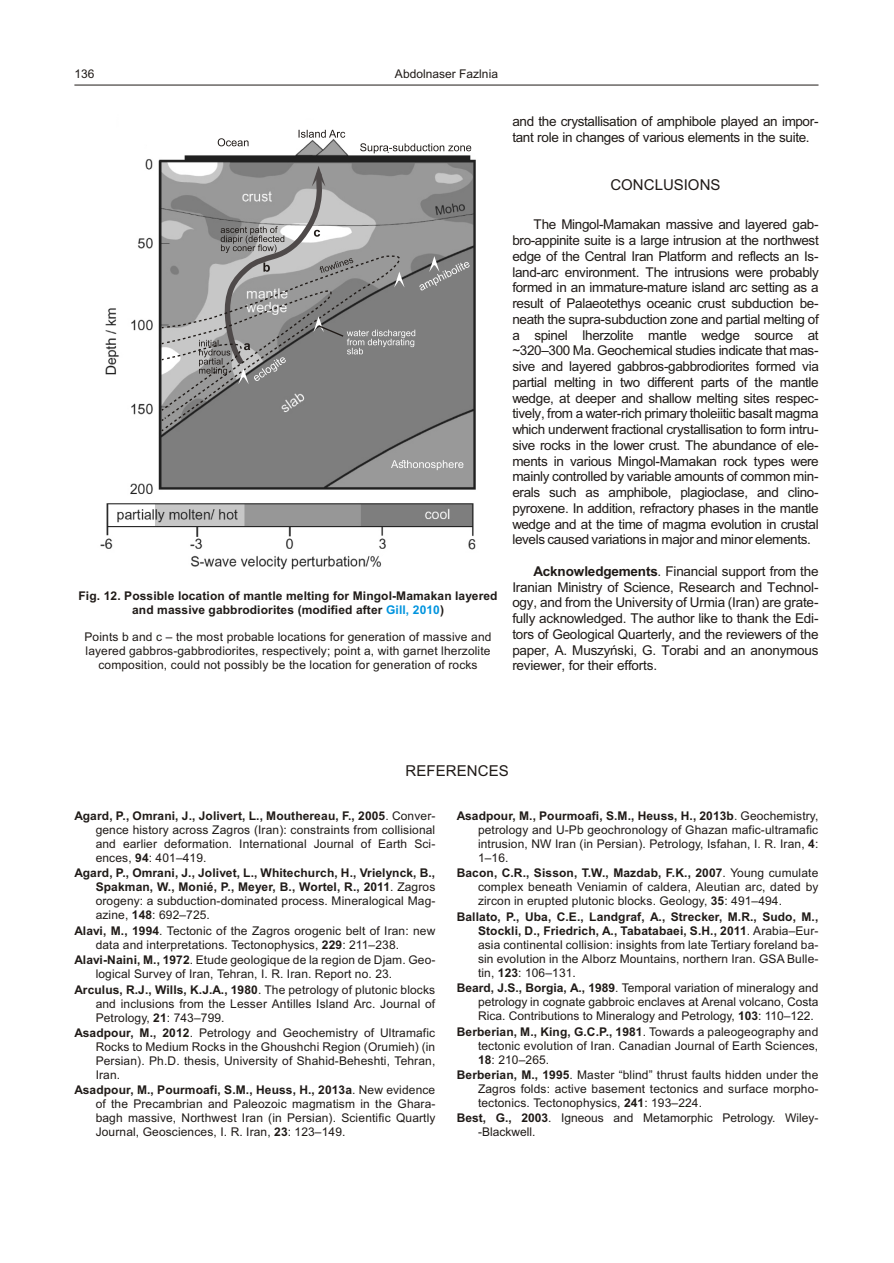
<style>
.page{position:relative;width:894px;height:1263px;background:#fff}
.page>*{position:absolute;margin:0;border:0;box-sizing:border-box;transform-origin:0 0}
.t1{font:15px "Arial";letter-spacing:.005em;color:#1f1a17}
.t2{font:13.5px/15.8px "Arial";letter-spacing:-.025em;color:#1f1a17;text-align:justify}
.t3{font:12px/14px "Arial";letter-spacing:.01em;color:#1f1a17;text-align:justify}
.t4{font:700 12px/14px "Arial";letter-spacing:.01em;color:#1f1a17;text-align:justify}
.s1{color:#0094de}
.s2{font-weight:700}
.s3{font-weight:400}
</style>
<div class="page">
<hr style="left:74px;top:85px;width:745px;height:1px;background:#1f1a17">
<img style="left:100px;top:134px;width:376px;height:435px">
<div style="left:351px;top:138px;width:128px;height:14px;background:#fff"></div>
<svg style="left:360px;top:143px;width:111px;height:10px"></svg>
<div style="left:146px;top:139px;width:128px;height:15px;background:#fff"></div>
<svg style="left:218px;top:138px;width:31px;height:8px"></svg>
<svg style="left:299px;top:130px;width:46px;height:8px"></svg>
<svg style="left:391px;top:460px;width:72px;height:10px"></svg>
<svg style="left:160px;top:166px;width:310px;height:267px;background:#8d8d8d"></svg>
<p class="t3" style="left:74px;top:68px;width:22px">136</p>
<p class="t3" style="left:395px;top:68px;width:105px">Abdolnaser Fazlnia</p>
<p class="t4" style="left:78px;top:590px;width:421px;text-align:center">Fig. 12. Pos si ble lo ca tion of man tle melt ing for Mingol-Mamakan layered and mas sive gabbrodiorites (mod i fied af ter <span class="s1">Gill, 2010</span>)</p>
<p class="t3" style="left:85px;top:631px;width:408px;text-align:center">Points b and c – the most prob a ble lo ca tions for gen er a tion of mas sive and lay ered gab bros-gabbrodiorites, re spec tively; point a, with gar net lherzolite com po si tion, could not pos si bly be the lo ca tion for gen er a tion of rocks</p>
<p class="t2" style="left:512px;top:115px;width:308px">and the crystallisation of amphi bole played an im por - tant role in changes of var i ous el e ments in the suite.</p>
<p class="t1" style="left:610px;top:179px;width:112px">CONCLUSIONS</p>
<p class="t2" style="left:512px;top:218px;width:308px;text-indent:21px">The Mingol-Mamakan mas sive and lay ered gab - bro -appinite suite is a large in tru sion at the north west edge of the Cen tral Iran Plat form and re flects an Is - land-arc en vi ron ment. The in tru sions were prob a bly formed in an im ma ture-ma ture is land arc setting as a re sult of Palaeotethys oce anic crust subduction be - neath the su pra-subduction zone and par tial mel t ing of a spinel lherzolite man tle wedge source at ~320–300 Ma. Geo chem i cal stud ies in di cate that mas - sive and lay ered gab bros-gabbrodiorites formed via par tial melting in two dif fer ent parts of the man tle wedge, at deeper and shal low melt ing sites re spec - tively, from a wa ter-rich pri mary tholeiitic ba salt magma which un der went frac tional crystallisation to form in tru - sive rocks in the lower crust. The abun dance of el e - ments in var i ous Mingol-Mamakan rock types were mainly con trolled by vari able amounts of com mon min - er als such as am phi bole, plagioclase, and clino - pyroxene. In ad di tion, re frac tory phases in the man tle wedge and at the time of magma evo lu tion in crustal lev els caused vari a tions in ma jor and mi nor el e ments.</p>
<p class="t2" style="left:512px;top:564px;width:308px;text-indent:21px"><span class="s2">Ac knowl edge ments</span>. Fi nan cial sup port from the Ira nian Min is try of Sci ence, Re search and Tech nol - ogy, and from the Uni ver sity of Urmia (Iran) are grate - fully ac knowl edged. The au thor like to thank the Ed i - tors of Geo log i cal Quar terly, and the re viewers of the pa per, A. Muszyñski, G. Torabi and an anon y mous re viewer, for their ef forts.</p>
<p class="t1" style="left:405px;top:765px;width:105px">REFERENCES</p>
<p class="t3" style="left:96px;top:810px;width:341px;text-indent:-21px"><span class="s2">Agard, P., Omrani, J., Jolivert, L., Mouthereau, F., 2005</span>. Con ver - gence his tory across Zagros (Iran): con straints from collisional and ear lier de for ma tion. In ter na tional Jour nal of Earth Sci - ences, <span class="s2">94</span>: 401–419.</p>
<p class="t4" style="left:96px;top:867px;width:341px;text-indent:-21px">Agard, P., Omrani, J., Jolivet, L., Whitechurch, H., Vrielynck, B., Spakman, W., Monié, P., Meyer, B., Wortel, R., 2011<span class="s3">. Zagros orog eny: a subduction-dom i nated pro cess. Min er al og i cal Mag - a zine,</span> 148<span class="s3">: 692–725.</span></p>
<p class="t3" style="left:96px;top:925px;width:341px;text-indent:-21px"><span class="s2">Alavi, M., 1994</span>. Tec tonic of the Zagros orogenic belt of Iran: new data and in ter pre ta tions. Tectonophysics, <span class="s2">229</span>: 211–238.</p>
<p class="t3" style="left:96px;top:954px;width:341px;text-indent:-21px"><span class="s2">Alavi-Naini, M., 1972</span>. Etude geologique de la re gion de Djam. Geo - log i cal Sur vey of Iran, Teh ran, I. R. Iran. Re port no. 23.</p>
<p class="t3" style="left:96px;top:983px;width:341px;text-indent:-21px"><span class="s2">Arculus, R.J., Wills, K.J.A., 1980</span>. The pe trol ogy of plutonic blocks and in clu sions from the Lesser An til les Is land Arc. Jour nal of Pe trol ogy, <span class="s2">21</span>: 743–799.</p>
<p class="t3" style="left:96px;top:1027px;width:341px;text-indent:-21px"><span class="s2">Asadpour, M., 2012</span>. Pe trol ogy and Geo chem is try of Ultra mafic Rocks to Me dium Rocks in the Ghoushchi Re gion (Orumieh) (in Per sian). Ph.D. the sis, Uni ver sity of Shahid-Beheshti, Teh ran, Iran.</p>
<p class="t3" style="left:96px;top:1084px;width:341px;text-indent:-21px"><span class="s2">Asadpour, M., Pourmoafi, S.M., Heuss, H., 2013a</span>. New ev i dence of the Pre cam brian and Pa leo zoic magmatism in the Ghara - bagh mas sive, North west Iran (in Per sian). Scien tific Quartly Jour nal, Geosciences, I. R. Iran, <span class="s2">23</span>: 123–149.</p>
<p class="t3" style="left:478px;top:810px;width:342px;text-indent:-21px"><span class="s2">Asadpour, M., Pourmoafi, S.M., Heuss, H., 2013b</span>. Geo chem is try, pe trol ogy and U-Pb geo chron ol ogy of Ghazan mafic-ultra mafic in tru sion, NW Iran (in Per sian). Pe trol ogy, Isfahan, I. R. Iran, <span class="s2">4</span>:<br>1–16.</p>
<p class="t3" style="left:478px;top:867px;width:342px;text-indent:-21px"><span class="s2">Ba con, C.R., Sisson, T.W., Mazdab, F.K., 2007</span>. Young cu mu late com plex be neath Veniamin of cal dera, Aleu tian arc, dated by zir con in erupted plutonic blocks. Ge ol ogy, <span class="s2">35</span>: 491–494.</p>
<p class="t3" style="left:478px;top:911px;width:342px;text-indent:-21px"><span class="s2">Ballato, P., Uba, C.E., Landgraf, A., Strecker, M.R., Sudo, M., Stockli, D., Friedrich, A., Tabatabaei, S.H., 2011</span>. Ara bia–Eur - asia con ti nen tal col li sion: in sights from late Ter tiary fore land ba - sin evo lu tion in the Alborz Moun tains, north ern Iran. GSA Bul le - tin, <span class="s2">123</span>: 106–131.</p>
<p class="t3" style="left:478px;top:982px;width:342px;text-indent:-21px"><span class="s2">Beard, J.S., Borgia, A., 1989</span>. Tem po ral vari a tion of min er al ogy and pe trol ogy in cog nate gabbroic en claves at Arenal vol cano, Costa Rica. Con tri bu tions to Min er al ogy and Pe trol ogy, <span class="s2">103</span>: 110–122.</p>
<p class="t3" style="left:478px;top:1025px;width:342px;text-indent:-21px"><span class="s2">Berberian, M., King, G.C.P., 1981</span>. To wards a paleogeography and tec tonic evo lu tion of Iran. Ca na dian Jour nal of Earth Sci ences, <span class="s2">18</span>: 210–265.</p>
<p class="t3" style="left:478px;top:1069px;width:342px;text-indent:-21px"><span class="s2">Berberian, M., 1995</span>. Mas ter “blind” thrust faults hid den un der the Zagros folds: ac tive base ment tec ton ics and sur face mor pho - tec tonics. Tectonophysics, <span class="s2">241</span>: 193–224.</p>
<p class="t3" style="left:478px;top:1112px;width:342px;text-indent:-21px"><span class="s2">Best, G., 2003</span>. Ig ne ous and Meta mor phic Pe trol ogy. Wiley - -Blackwell.</p>
</div>
